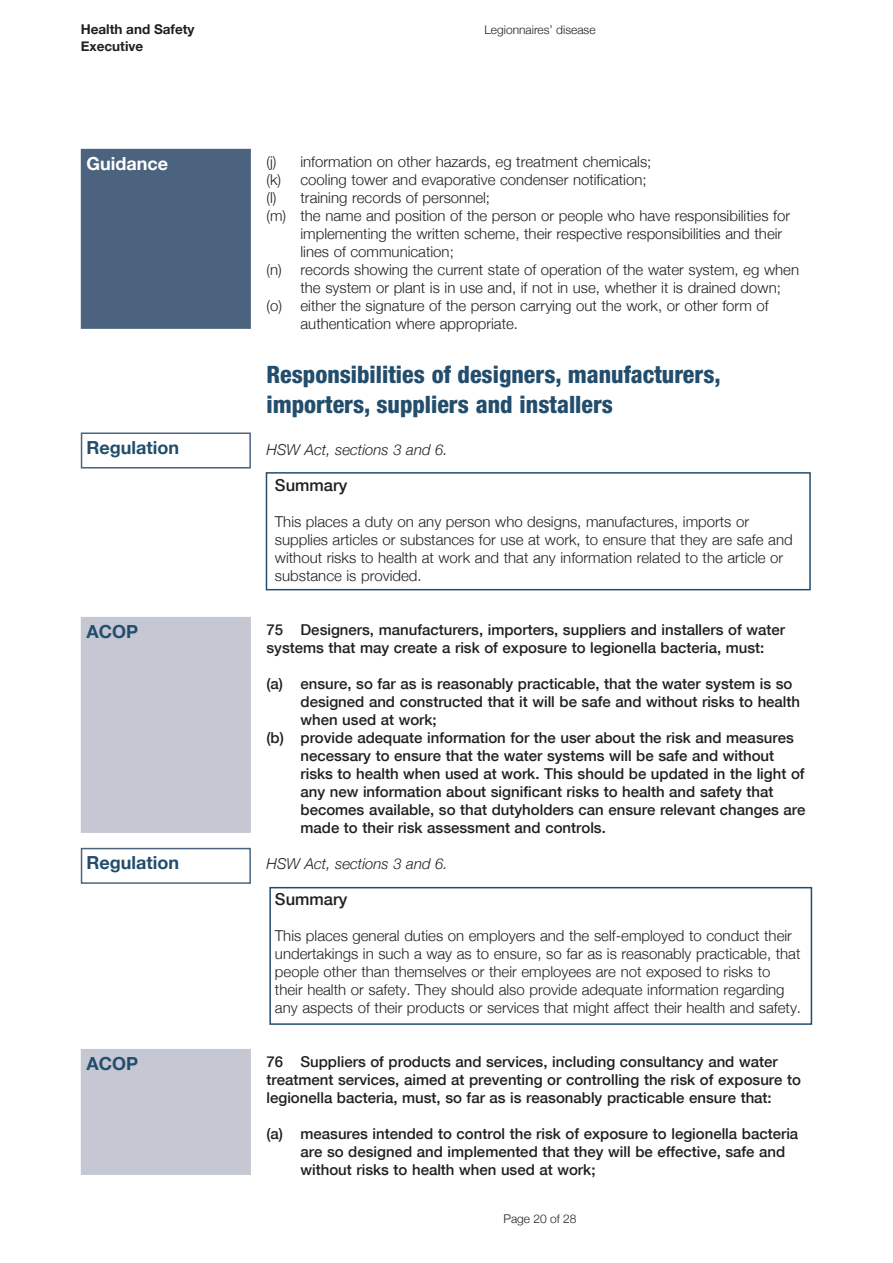
<style>
.page{position:relative;width:893px;height:1263px;background:#fff}
.page>*{position:absolute;margin:0;border:0;box-sizing:border-box;transform-origin:0 0}
.t1{font:800 condensed 24px/30px "Helvetica Neue";color:#234d6c}
.t2{font:700 18px "Helvetica Neue";color:#234d6c}
.t3{font:700 18px "Helvetica Neue";color:#fff}
.H7_Summary_Heading{font:500 16.5px "Helvetica Neue";color:#231f20}
.P2_Summary_text{font:300 15px/18px "Helvetica Neue";color:#231f20}
.t4{font:500 15px/18px "Helvetica Neue";color:#231f20}
.t5{font:italic 300 15px "Helvetica Neue";color:#231f20}
.t6{font:700 13.5px/16.5px "Helvetica Neue";color:#231f20}
.t7{font:300 12px "Helvetica Neue";color:#231f20}
</style>
<div class="page">
<div style="left:81px;top:432px;width:170px;height:36px;border:2px solid #4c637f"></div>
<div style="left:81px;top:848px;width:170px;height:36px;border:2px solid #4c637f"></div>
<div style="left:82px;top:150px;width:168px;height:178px;background:#4c637f"></div>
<div style="left:81px;top:149px;width:170px;height:180px;border:2px solid #4c637f"></div>
<div style="left:82px;top:618px;width:168px;height:214px;background:#c5c8d3"></div>
<div style="left:81px;top:617px;width:170px;height:216px;border:2px solid #c5c8d3"></div>
<div style="left:82px;top:1050px;width:168px;height:124px;background:#c5c8d3"></div>
<div style="left:81px;top:1049px;width:170px;height:126px;border:2px solid #c5c8d3"></div>
<div style="left:266px;top:472px;width:545px;height:118px;border:2px solid #234d6c"></div>
<div style="left:269px;top:887px;width:543px;height:138px;border:2px solid #234d6c"></div>
<p class="t6" style="left:81px;top:22px;width:115px">Health and Safety<br>Executive</p>
<p class="t7" style="left:484px;top:20px;width:113px">Legionnaires’ disease</p>
<p class="t3" style="left:87px;top:149px;width:83px">Guidance</p>
<p class="t2" style="left:87px;top:433px;width:94px">Regulation</p>
<p class="t2" style="left:87px;top:617px;width:53px">ACOP</p>
<p class="t2" style="left:87px;top:848px;width:94px">Regulation</p>
<p class="t2" style="left:87px;top:1049px;width:53px">ACOP</p>
<p class="P2_Summary_text" style="left:266px;top:152px;width:386px">(j) information on other hazards, eg treatment chemicals;</p>
<p class="P2_Summary_text" style="left:266px;top:170px;width:382px">(k) cooling tower and evaporative condenser notification;</p>
<p class="P2_Summary_text" style="left:266px;top:188px;width:225px">(l) training records of personnel;</p>
<p class="P2_Summary_text" style="left:300px;top:206px;width:491px;text-indent:-34px">(m) the name and position of the person or people who have responsibilities for implementing the written scheme, their respective responsibilities and their lines of communication;</p>
<p class="P2_Summary_text" style="left:300px;top:260px;width:500px;text-indent:-34px">(n) records showing the current state of operation of the water system, eg when the system or plant is in use and, if not in use, whether it is drained down;</p>
<p class="P2_Summary_text" style="left:300px;top:296px;width:470px;text-indent:-34px">(o) either the signature of the person carrying out the work, or other form of authentication where appropriate.</p>
<h1 class="t1" style="left:266px;top:359px;width:456px">Responsibilities of designers, manufacturers, importers, suppliers and installers</h1>
<p class="t5" style="left:266px;top:438px;width:183px">HSW Act, sections 3 and 6.</p>
<p class="H7_Summary_Heading" style="left:275px;top:472px;width:74px">Summary</p>
<p class="P2_Summary_text" style="left:275px;top:512px;width:519px">This places a duty on any person who designs, manufactures, imports or supplies articles or substances for use at work, to ensure that they are safe and without risks to health at work and that any information related to the article or substance is provided.</p>
<p class="t4" style="left:266px;top:620px;width:520px">75 Designers, manufacturers, importers, suppliers and installers of water systems that may create a risk of exposure to legionella bacteria, must:</p>
<p class="t4" style="left:300px;top:674px;width:501px;text-indent:-34px">(a) ensure, so far as is reasonably practicable, that the water system is so designed and constructed that it will be safe and without risks to health when used at work;</p>
<p class="t4" style="left:300px;top:728px;width:506px;text-indent:-34px">(b) provide adequate information for the user about the risk and measures necessary to ensure that the water systems will be safe and without risks to health when used at work. This should be updated in the light of any new information about significant risks to health and safety that becomes available, so that dutyholders can ensure relevant changes are made to their risk assessment and controls.</p>
<p class="t5" style="left:266px;top:852px;width:183px">HSW Act, sections 3 and 6.</p>
<p class="H7_Summary_Heading" style="left:275px;top:886px;width:74px">Summary</p>
<p class="P2_Summary_text" style="left:275px;top:926px;width:528px">This places general duties on employers and the self-employed to conduct their undertakings in such a way as to ensure, so far as is reasonably practicable, that people other than themselves or their employees are not exposed to risks to their health or safety. They should also provide adequate information regarding any aspects of their products or services that might affect their health and safety.</p>
<p class="t4" style="left:266px;top:1052px;width:536px">76 Suppliers of products and services, including consultancy and water treatment services, aimed at preventing or controlling the risk of exposure to legionella bacteria, must, so far as is reasonably practicable ensure that:</p>
<p class="t4" style="left:300px;top:1124px;width:499px;text-indent:-34px">(a) measures intended to control the risk of exposure to legionella bacteria are so designed and implemented that they will be effective, safe and without risks to health when used at work;</p>
<p class="t7" style="left:503px;top:1208px;width:75px">Page 20 of 28</p>
</div>
